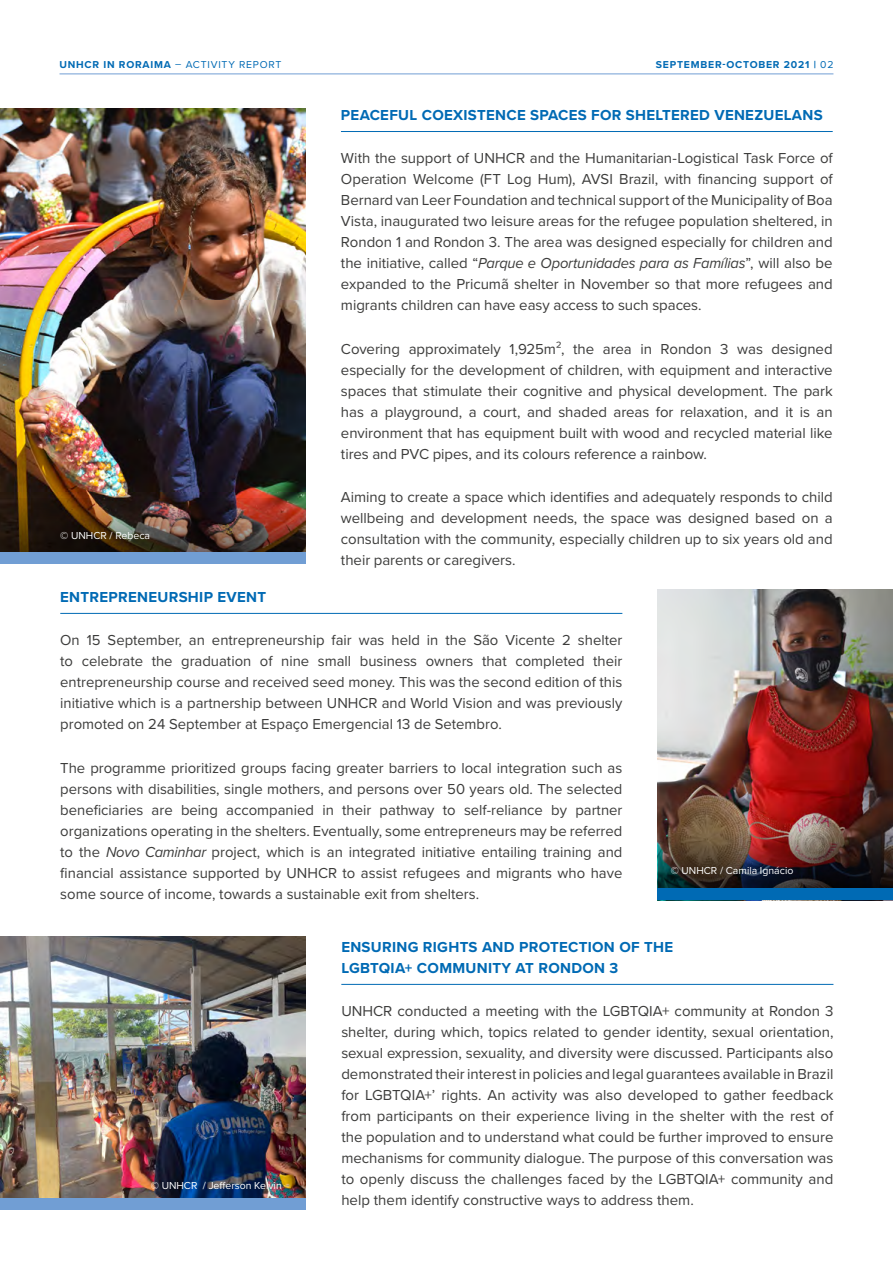
<style>
.page{position:relative;width:893px;height:1263px;background:#fff}
.page>*{position:absolute;margin:0;border:0;box-sizing:border-box;transform-origin:0 0}
.t1{font:15px/21px "Proxima Nova";color:#3c3c3b;text-align:justify}
.t2{font:700 15px "Proxima Nova";letter-spacing:.02em;color:#006ab4}
.t3{font:10.5px "Proxima Nova";color:#fff}
.t4{font:10.35px "Proxima Nova";letter-spacing:.075em;color:#006ab4}
.t5{font:700 10.35px "Proxima Nova";letter-spacing:.075em;color:#006ab4}
.s1{font-weight:700}
.s2{font-weight:400}
.s3{font-style:italic}
</style>
<div class="page">
<hr style="left:60px;top:74px;width:773px;height:1px;background:#719ed4">
<hr style="left:60px;top:613px;width:562px;height:1px;background:#006ab4">
<img style="left:658px;top:590px;width:235px;height:141px">
<img style="left:658px;top:731px;width:235px;height:157px">
<div style="left:658px;top:888px;width:235px;height:12px;background:#006ab4"></div>
<hr style="left:341px;top:131px;width:492px;height:1px;background:#006ab4">
<img style="left:0;top:108px;width:306px;height:390px">
<img style="left:0;top:498px;width:306px;height:54px">
<div style="left:0;top:552px;width:306px;height:11px;background:#719ed4"></div>
<hr style="left:341px;top:984px;width:492px;height:1px;background:#006ab4">
<img style="left:0;top:937px;width:306px;height:261px">
<div style="left:0;top:1198px;width:306px;height:12px;background:#719ed4"></div>
<p class="t4" style="left:60px;top:57px;width:223px"><span class="s1">UNHCR IN RORAIMA</span> – ACTIVITY REPORT</p>
<p class="t5" style="left:656px;top:57px;width:179px">SEPTEMBER-OCTOBER 2021 | <span class="s2">02</span></p>
<p class="t3" style="left:60px;top:527px;width:91px">© UNHCR / Rebeca</p>
<p class="t2" style="left:341px;top:104px;width:92px">PEACEFUL COE</p>
<p class="t2" style="left:453px;top:104px;width:116px">XISTENCE SPACES</p>
<p class="t2" style="left:591px;top:104px;width:81px">FOR SHELTERE</p>
<p class="t2" style="left:699px;top:104px;width:124px">D VENEZUELANS</p>
<p class="t1" style="left:341px;top:147px;width:493px">With the support of UNHCR and the Humanitarian-Logistical Task Force of Operation Welcome (FT Log Hum), AVSI Brazil, with financing support of Bernard van Leer Foundation and technical support of the Municipality of Boa Vista, inaugurated two leisure areas for the refugee population sheltered, in Rondon 1 and Rondon 3. The area was designed especially for children and the initiative, called “<span class="s3">Parque e Oportunidades para as Famílias</span>”, will also be expanded to the Pricumã shelter in November so that more refugees and migrants children can have easy access to such spaces.</p>
<p class="t1" style="left:341px;top:338px;width:493px">Covering approximately 1,925m², the area in Rondon 3 was designed especially for the development of children, with equipment and interactive spaces that stimulate their cognitive and physical development. The park has a playground, a court, and shaded areas for relaxation, and it is an environment that has equipment built with wood and recycled material like tires and PVC pipes, and its colours reference a rainbow.</p>
<p class="t1" style="left:341px;top:486px;width:493px">Aiming to create a space which identifies and adequately responds to child wellbeing and development needs, the space was designed based on a consultation with the community, especially children up to six years old and their parents or caregivers.</p>
<p class="t2" style="left:60px;top:585px;width:31px">ENTREPRE</p>
<p class="t2" style="left:137px;top:585px;width:130px">NEURSHIP EVENT</p>
<p class="t1" style="left:60px;top:629px;width:564px">On 15 September, an entrepreneurship fair was held in the São Vicente 2 shelter to celebrate the graduation of nine small business owners that completed their entrepreneurship course and received seed money. This was the second edition of this initiative which is a partnership between UNHCR and World Vision and was previously promoted on 24 September at Espaço Emergencial 13 de Setembro.</p>
<p class="t1" style="left:60px;top:757px;width:564px">The programme prioritized groups facing greater barriers to local integration such as persons with disabilities, single mothers, and persons over 50 years old. The selected beneficiaries are being accompanied in their pathway to self-reliance by partner organizations operating in the shelters. Eventually, some entrepreneurs may be referred to the <span class="s3">Novo Caminhar</span> project, which is an integrated initiative entailing training and financial assistance supported by UNHCR to assist refugees and migrants who have some source of income, towards a sustainable exit from shelters.</p>
<p class="t3" style="left:671px;top:862px;width:124px">© UNHCR / Camila Ignácio</p>
<p class="t3" style="left:151px;top:1177px;width:132px">© UNHCR / Jefferson Kelvin</p>
<p class="t2" style="left:341px;top:935px;width:189px">ENSURING RIGHTS AND PROTECT</p>
<p class="t2" style="left:588px;top:935px;width:85px">ION OF THE</p>
<p class="t2" style="left:341px;top:956px;width:89px">LGBTQIA+ COMM</p>
<p class="t2" style="left:466px;top:956px;width:154px">UNITY AT RONDON 3</p>
<p class="t1" style="left:341px;top:1000px;width:494px">UNHCR conducted a meeting with the LGBTQIA+ community at Rondon 3 shelter, during which, topics related to gender identity, sexual orientation, sexual expression, sexuality, and diversity were discussed. Participants also demonstrated their interest in policies and legal guarantees available in Brazil for LGBTQIA+’ rights. An activity was also developed to gather feedback from participants on their experience living in the shelter with the rest of the population and to understand what could be further improved to ensure mechanisms for community dialogue. The purpose of this conversation was to openly discuss the challenges faced by the LGBTQIA+ community and help them identify constructive ways to address them.</p>
</div>
